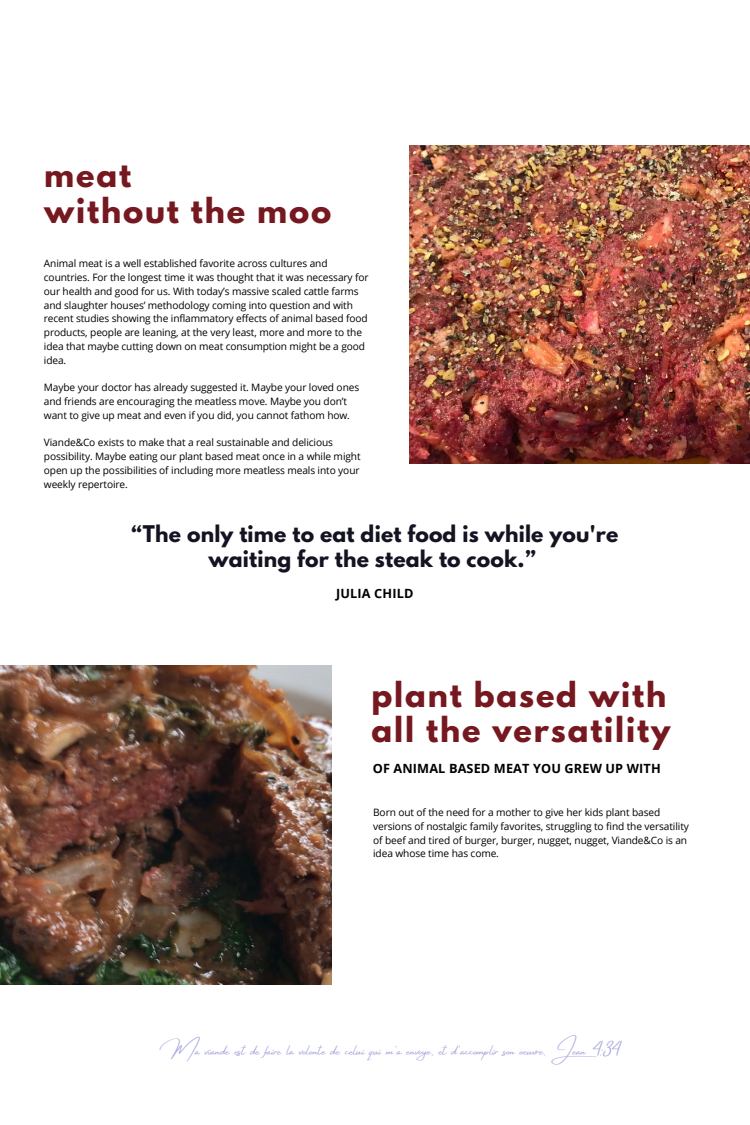
<style>
.page{position:relative;width:750px;height:1125px;background:#fff}
.page>*{position:absolute;margin:0;border:0;box-sizing:border-box;transform-origin:0 0}
.t1{font:700 30.5px/35.6px "League Spartan";letter-spacing:.06em;color:#75181f}
.t2{font:700 20.38px/25.8px "League Spartan";letter-spacing:.01em;color:#131321;text-align:center}
.t3{font:13.62px "Amsterdam Four";color:#ababdf}
.t4{font:700 12.75px "Open Sans";letter-spacing:.01em;color:#000}
.t5{font:10.12px/13.8px "Open Sans";letter-spacing:-.01em;color:#000}
</style>
<div class="page">
<img style="left:410px;top:145px;width:340px;height:319px">
<img style="left:0;top:666px;width:332px;height:319px">
<p class="t1" style="left:44px;top:161px;width:88px">meat</p>
<p class="t1" style="left:44px;top:196px;width:289px">without the moo</p>
<p class="t5" style="left:44px;top:256px;width:326px">Animal meat is a well established favorite across cultures and countries. For the longest time it was thought that it was necessary for our health and good for us. With today’s massive scaled cattle farms and slaughter houses’ methodology coming into question and with recent studies showing the inflammatory effects of animal based food products, people are leaning, at the very least, more and more to the idea that maybe cutting down on meat consumption might be a good idea.</p>
<p class="t5" style="left:44px;top:380px;width:317px">Maybe your doctor has already suggested it. Maybe your loved ones and friends are encouraging the meatless move. Maybe you don’t want to give up meat and even if you did, you cannot fathom how.</p>
<p class="t5" style="left:44px;top:436px;width:318px">Viande&amp;Co exists to make that a real sustainable and delicious possibility. Maybe eating our plant based meat once in a while might open up the possibilities of including more meatless meals into your weekly repertoire.</p>
<p class="t2" style="left:132px;top:523px;width:488px">“The only time to eat diet food is while you're waiting for the steak to cook.”</p>
<p class="t4" style="left:336px;top:585px;width:79px">JULIA CHILD</p>
<p class="t1" style="left:372px;top:680px;width:300px">plant based with all the versatility</p>
<p class="t4" style="left:373px;top:759px;width:289px">OF ANIMAL BASED MEAT YOU GREW UP WITH</p>
<p class="t5" style="left:373px;top:805px;width:317px">Born out of the need for a mother to give her kids plant based versions of nostalgic family favorites, struggling to find the versatility of beef and tired of burger, burger, nugget, nugget, Viande&amp;Co is an idea whose time has come.</p>
<p class="t3" style="left:171px;top:1043px;width:449px">Ma viande est de faire la volonte de celui qui m'a envoye, et d'accomplir son oeuvre. Jean 4:34</p>
</div>
